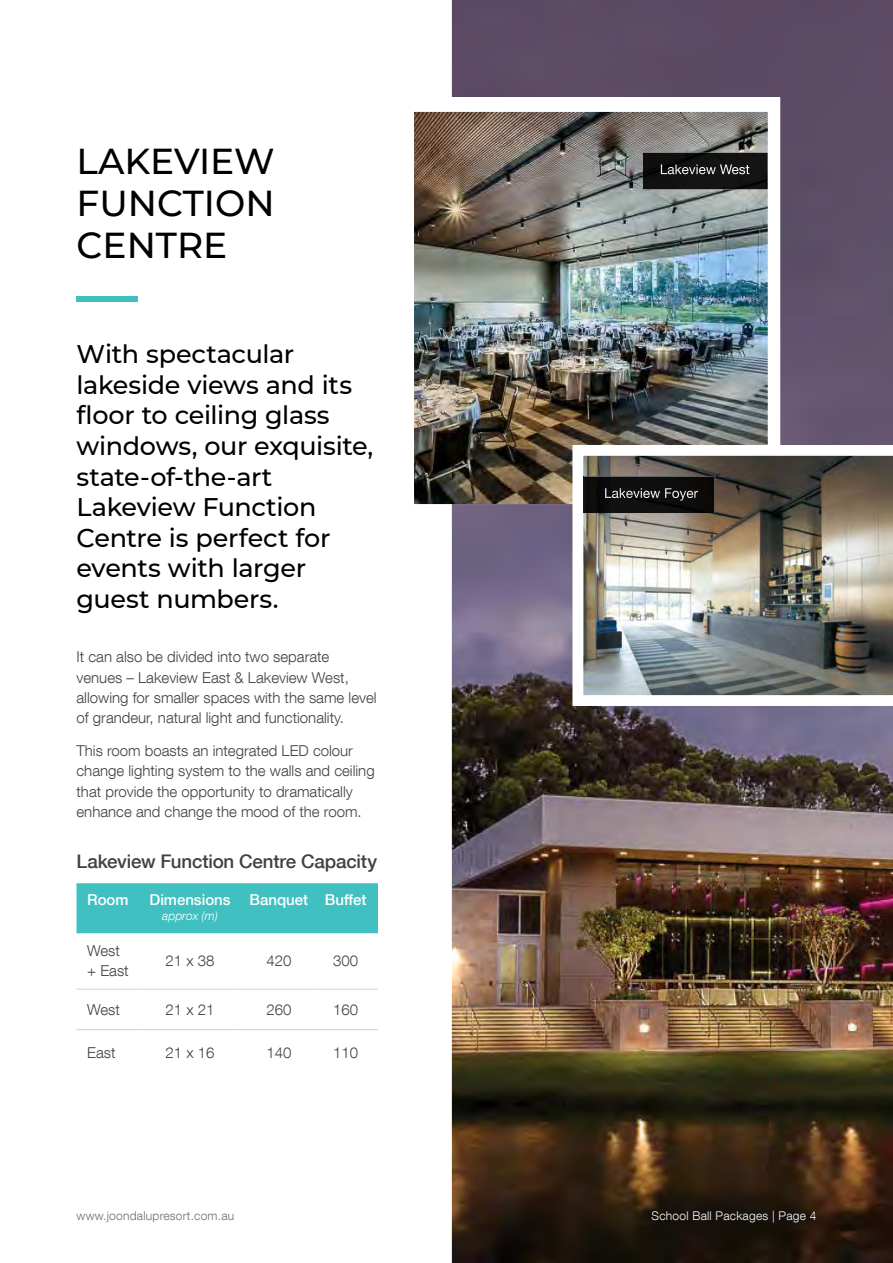
<style>
.page{position:relative;width:893px;height:1263px;background:#fff}
.page>*{position:absolute;margin:0;border:0;box-sizing:border-box;transform-origin:0 0}
.t1{font:500 36px/42px "Montserrat";color:#000;text-align:justify}
.t2{font:500 25.5px/30.6px "Montserrat";letter-spacing:-.015em;color:#000}
.t3{font:500 18.75px "Helvetica Neue LT Com";letter-spacing:-.01em;color:#414042}
.t4{font:300 15px/20.2px "Helvetica Neue LT Com";color:#414042}
.t5{font:500 15px "Helvetica Neue LT Com";color:#fff}
.t6{font:300 12px "Helvetica Neue LT Com";letter-spacing:.02em;color:#6d6e71}
.t7{font:300 12px "Helvetica Neue LT Com";letter-spacing:.02em;color:#fff}
.t8{font:italic 300 12px "Helvetica Neue LT Com";color:#fff}
</style>
<div class="page">
<img style="left:452px;top:0;width:441px;height:1263px">
<div style="left:77px;top:296px;width:61px;height:6px;background:#40c0c0"></div>
<div style="left:387px;top:98px;width:393px;height:391px;background:#fff"></div>
<img style="left:414px;top:112px;width:354px;height:392px">
<img style="left:573px;top:445px;width:320px;height:261px">
<img style="left:583px;top:476px;width:131px;height:37px">
<img style="left:605px;top:488px;width:93px;height:13px">
<img style="left:643px;top:153px;width:125px;height:36px">
<img style="left:661px;top:164px;width:88px;height:10px">
<div style="left:77px;top:885px;width:301px;height:47px;background:#40c0c0"></div>
<hr style="left:77px;top:883px;width:63px;height:2px;background:#40c0c0">
<hr style="left:140px;top:883px;width:100px;height:2px;background:#40c0c0">
<hr style="left:240px;top:883px;width:78px;height:2px;background:#40c0c0">
<hr style="left:318px;top:883px;width:60px;height:2px;background:#40c0c0">
<hr style="left:77px;top:932px;width:63px;height:1px;background:#40c0c0">
<hr style="left:140px;top:932px;width:100px;height:1px;background:#40c0c0">
<hr style="left:240px;top:932px;width:78px;height:1px;background:#40c0c0">
<hr style="left:318px;top:932px;width:60px;height:1px;background:#40c0c0">
<hr style="left:77px;top:989px;width:63px;height:1px;background:#d1d3d4">
<hr style="left:140px;top:989px;width:100px;height:1px;background:#d1d3d4">
<hr style="left:240px;top:989px;width:78px;height:1px;background:#d1d3d4">
<hr style="left:318px;top:989px;width:60px;height:1px;background:#d1d3d4">
<hr style="left:77px;top:1029px;width:63px;height:1px;background:#d1d3d4">
<hr style="left:140px;top:1029px;width:100px;height:1px;background:#d1d3d4">
<hr style="left:240px;top:1029px;width:78px;height:1px;background:#d1d3d4">
<hr style="left:318px;top:1029px;width:60px;height:1px;background:#d1d3d4">
<h1 class="t1" style="left:77px;top:139px;width:200px">LAKEVIEW FUNCTION CENTRE</h1>
<h2 class="t2" style="left:77px;top:338px;width:298px">With spectacular lakeside views and its floor to ceiling glass windows, our exquisite, state-of-the-art<br>Lakeview Function<br>Centre is perfect for events with larger guest numbers.</h2>
<p class="t4" style="left:77px;top:647px;width:302px">It can also be divided into two separate venues – Lakeview East &amp; Lakeview West, allowing for smaller spaces with the same level of grandeur, natural light and functionality.</p>
<p class="t4" style="left:77px;top:740px;width:300px">This room boasts an integrated LED colour change lighting system to the walls and ceiling that provide the opportunity to dramatically enhance and change the mood of the room.</p>
<p class="t3" style="left:77px;top:850px;width:302px">Lakeview Function Centre Capacity</p>
<p class="t5" style="left:87px;top:891px;width:43px">Room</p>
<p class="t5" style="left:149px;top:891px;width:83px">Dimensions</p>
<p class="t8" style="left:162px;top:908px;width:57px">approx (m)</p>
<p class="t5" style="left:250px;top:891px;width:118px">Banquet Buffet</p>
<p class="t4" style="left:87px;top:940px;width:43px">West + East</p>
<p class="t4" style="left:166px;top:950px;width:50px">21 x 38</p>
<p class="t4" style="left:266px;top:950px;width:27px">420</p>
<p class="t4" style="left:333px;top:950px;width:27px">300</p>
<p class="t4" style="left:87px;top:999px;width:34px">West</p>
<p class="t4" style="left:166px;top:999px;width:50px">21 x 21</p>
<p class="t4" style="left:266px;top:999px;width:27px">260</p>
<p class="t4" style="left:333px;top:999px;width:27px">160</p>
<p class="t4" style="left:87px;top:1043px;width:30px">East</p>
<p class="t4" style="left:166px;top:1043px;width:50px">21 x 16</p>
<p class="t4" style="left:266px;top:1043px;width:27px">140</p>
<p class="t4" style="left:333px;top:1043px;width:27px">110</p>
<p class="t6" style="left:77px;top:1208px;width:159px">www.joondalupresort.com.au</p>
<p class="t7" style="left:652px;top:1208px;width:166px">School Ball Packages | Page 4</p>
</div>
